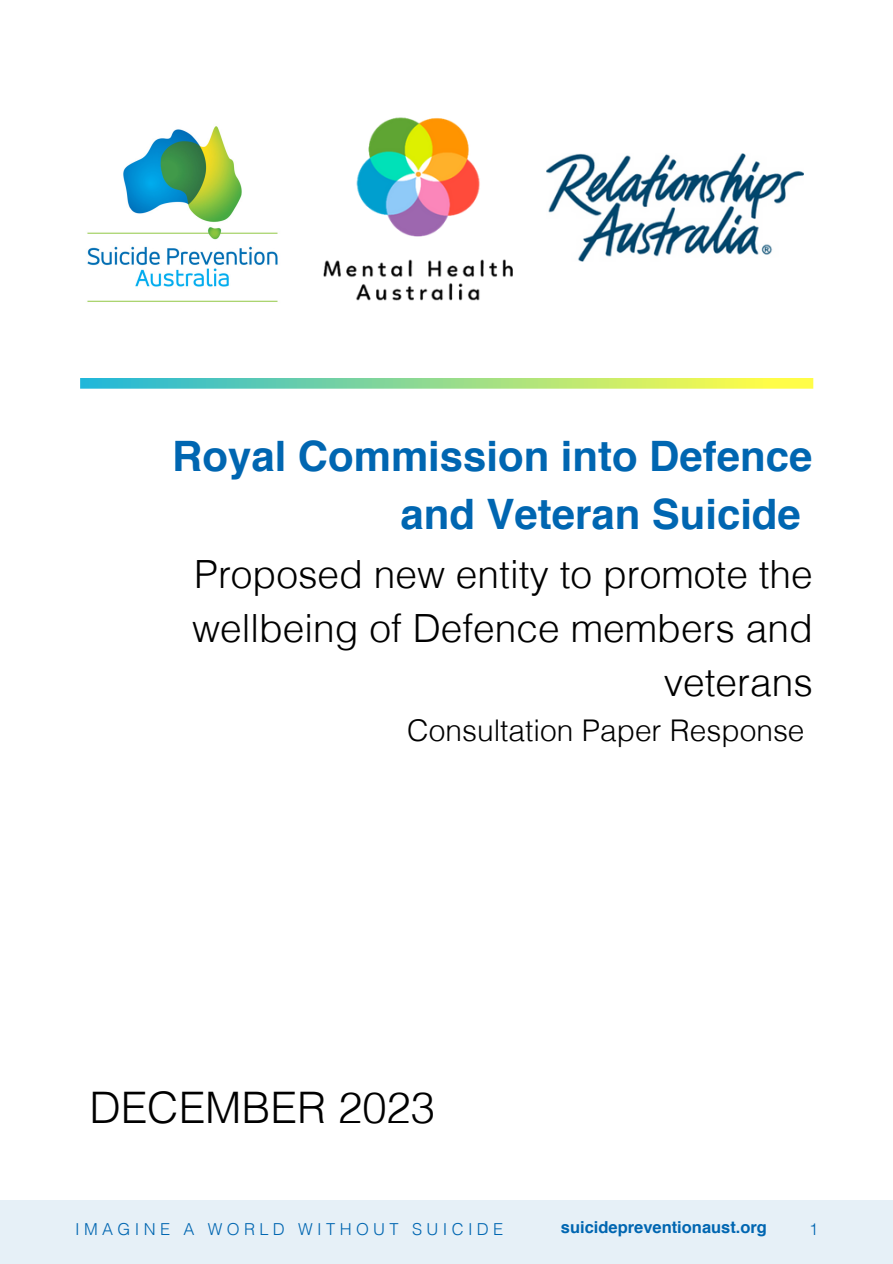
<style>
.page{position:relative;width:893px;height:1264px;background:#fff}
.page>*{position:absolute;margin:0;border:0;box-sizing:border-box;transform-origin:0 0}
.t1{font:300 43.5px "Helvetica";color:#000}
.t2{font:700 41.85px/58.5px "Helvetica";color:#0066b1;text-align:right}
.t3{font:300 38.85px/54px "Helvetica";color:#000;text-align:right}
.t4{font:300 29.85px "Helvetica";color:#000}
.t5{font:300 16.5px "Helvetica";letter-spacing:.265em;color:#0066b1}
.t6{font:700 16.5px "Helvetica";color:#0066b1}
</style>
<div class="page">
<img style="left:87px;top:126px;width:191px;height:176px">
<div style="left:0;top:1199px;width:892px;height:64px;background:#e6f0f7"></div>
<svg style="left:80px;top:379px;width:734px;height:10px;background:#99dc90"></svg>
<img style="left:323px;top:117px;width:190px;height:184px">
<img style="left:546px;top:153px;width:257px;height:108px">
<p class="t2" style="left:172px;top:430px;width:641px">Royal Commission into Defence and Veteran Suicide</p>
<p class="t3" style="left:192px;top:547px;width:622px">Proposed new entity to promote the wellbeing of Defence members and veterans</p>
<p class="t4" style="left:407px;top:711px;width:399px">Consultation Paper Response</p>
<p class="t1" style="left:89px;top:1080px;width:347px">DECEMBER 2023</p>
<p class="t5" style="left:75px;top:1218px;width:429px">IMAGINE A WORLD WITHOUT SUICIDE</p>
<p class="t6" style="left:561px;top:1220px;width:207px">suicidepreventionaust.org</p>
<p class="t5" style="left:809px;top:1218px;width:11px">1</p>
</div>
